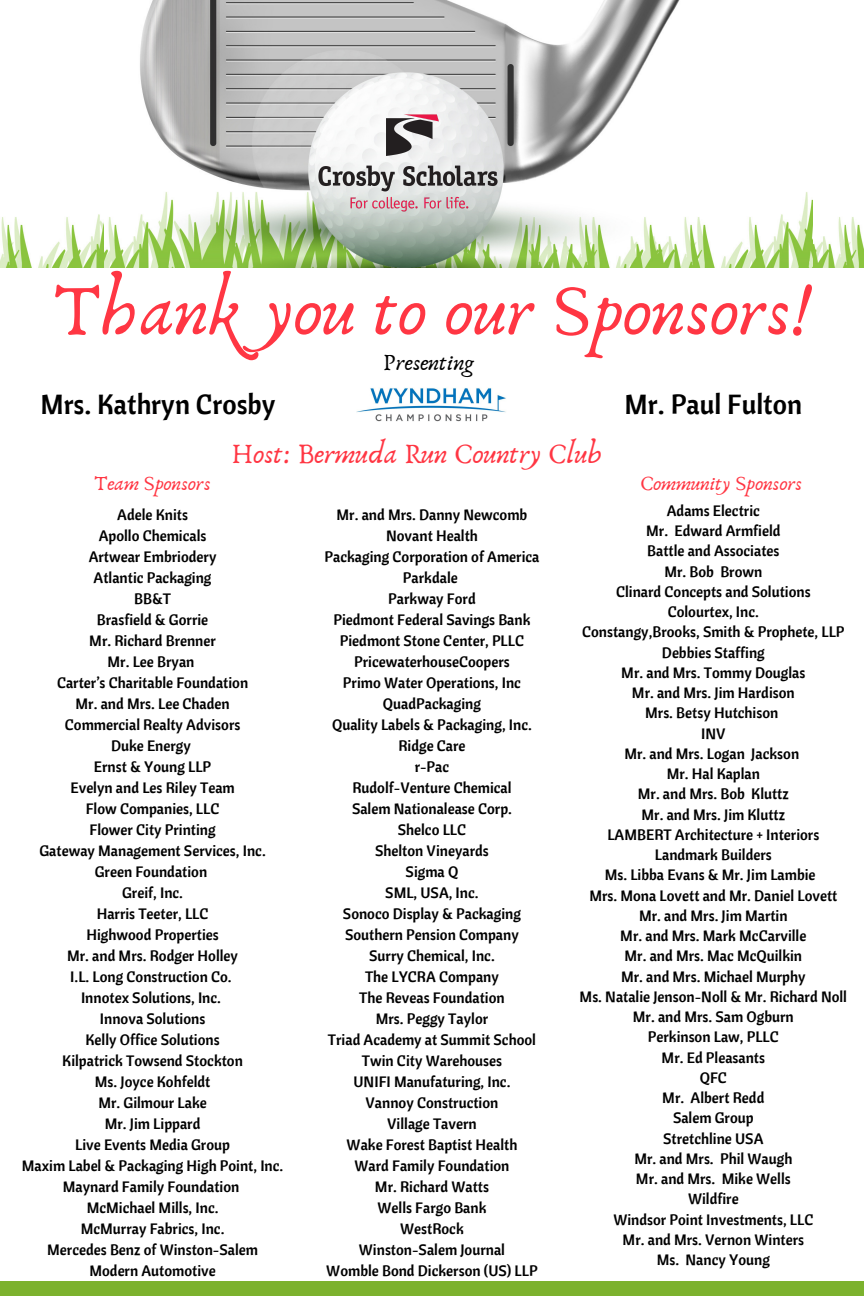
<style>
.page{position:relative;width:864px;height:1296px;background:#fff}
.page>*{position:absolute;margin:0;border:0;box-sizing:border-box;transform-origin:0 0}
.t1{font:75px "Anaktoria";color:#ff3643}
.t2{font:29px "Anaktoria";color:#ff3643}
.t3{font:27.5px "Cantora One";color:#000}
.t4{font:24px "Anaktoria";color:#000}
.t5{font:21px "Anaktoria";color:#ff3643}
.t6{font:15px/21px "Cantora One";color:#000;text-align:center}
</style>
<div class="page">
<img style="left:356px;top:388px;width:150px;height:34px">
<img style="left:812px;top:199px;width:52px;height:68px">
<img style="left:0;top:214px;width:104px;height:53px">
<img style="left:104px;top:0;width:708px;height:267px">
<img style="left:302px;top:105px;width:212px;height:115px">
<div style="left:707px;top:0;width:157px;height:112px;background:#fff"></div>
<div style="left:0;top:1281px;width:864px;height:15px;background:#7cb22e"></div>
<h1 class="t1" style="left:53px;top:265px;width:759px">Thank you to our Sponsors!</h1>
<h3 class="t4" style="left:383px;top:347px;width:93px">Presenting</h3>
<h3 class="t3" style="left:40px;top:387px;width:237px">Mrs. Kathryn Crosby</h3>
<h3 class="t3" style="left:625px;top:387px;width:179px">Mr. Paul Fulton</h3>
<h2 class="t2" style="left:232px;top:436px;width:372px">Host: Bermuda Run Country Club</h2>
<p class="t6" style="left:580px;top:500px;width:269px;line-height:20.2px">Adams Electric<br>Mr. Edward Armfield<br>Battle and Associates<br>Mr. Bob Brown<br>Clinard Concepts and Solutions<br>Colourtex, Inc.<br>Constangy,Brooks, Smith &amp; Prophete, LLP<br>Debbies Staffing<br>Mr. and Mrs. Tommy Douglas<br>Mr. and Mrs. Jim Hardison<br>Mrs. Betsy Hutchison<br>INV<br>Mr. and Mrs. Logan Jackson<br>Mr. Hal Kaplan<br>Mr. and Mrs. Bob Kluttz<br>Mr. and Mrs. Jim Kluttz<br>LAMBERT Architecture + Interiors<br>Landmark Builders<br>Ms. Libba Evans &amp; Mr. Jim Lambie<br>Mrs. Mona Lovett and Mr. Daniel Lovett<br>Mr. and Mrs. Jim Martin<br>Mr. and Mrs. Mark McCarville<br>Mr. and Mrs. Mac McQuilkin<br>Mr. and Mrs. Michael Murphy<br>Ms. Natalie Jenson-Noll &amp; Mr. Richard Noll<br>Mr. and Mrs. Sam Ogburn<br>Perkinson Law, PLLC<br>Mr. Ed Pleasants<br>QFC<br>Mr. Albert Redd<br>Salem Group<br>Stretchline USA<br>Mr. and Mrs. Phil Waugh<br>Mr. and Mrs. Mike Wells<br>Wildfire<br>Windsor Point Investments, LLC<br>Mr. and Mrs. Vernon Winters<br>Ms. Nancy Young</p>
<h3 class="t5" style="left:94px;top:470px;width:118px">Team Sponsors</h3>
<h3 class="t5" style="left:641px;top:470px;width:163px">Community Sponsors</h3>
<p class="t6" style="left:22px;top:503px;width:263px">Adele Knits<br>Apollo Chemicals<br>Artwear Embriodery<br>Atlantic Packaging<br>BB&amp;T<br>Brasfield &amp; Gorrie<br>Mr. Richard Brenner<br>Mr. Lee Bryan<br>Carter’s Charitable Foundation<br>Mr. and Mrs. Lee Chaden<br>Commercial Realty Advisors<br>Duke Energy<br>Ernst &amp; Young LLP<br>Evelyn and Les Riley Team<br>Flow Companies, LLC<br>Flower City Printing<br>Gateway Management Services, Inc.<br>Green Foundation<br>Greif, Inc.<br>Harris Teeter, LLC<br>Highwood Properties<br>Mr. and Mrs. Rodger Holley<br>I.L. Long Construction Co.<br>Innotex Solutions, Inc.<br>Innova Solutions<br>Kelly Office Solutions<br>Kilpatrick Towsend Stockton<br>Ms. Joyce Kohfeldt<br>Mr. Gilmour Lake<br>Mr. Jim Lippard<br>Live Events Media Group<br>Maxim Label &amp; Packaging High Point, Inc.<br>Maynard Family Foundation<br>McMichael Mills, Inc.<br>McMurray Fabrics, Inc.<br>Mercedes Benz of Winston-Salem<br>Modern Automotive</p>
<p class="t6" style="left:325px;top:503px;width:216px">Mr. and Mrs. Danny Newcomb<br>Novant Health<br>Packaging Corporation of America<br>Parkdale<br>Parkway Ford<br>Piedmont Federal Savings Bank<br>Piedmont Stone Center, PLLC<br>PricewaterhouseCoopers<br>Primo Water Operations, Inc<br>QuadPackaging<br>Quality Labels &amp; Packaging, Inc.<br>Ridge Care<br>r-Pac<br>Rudolf-Venture Chemical<br>Salem Nationalease Corp.<br>Shelco LLC<br>Shelton Vineyards<br>Sigma Q<br>SML, USA, Inc.<br>Sonoco Display &amp; Packaging<br>Southern Pension Company<br>Surry Chemical, Inc.<br>The LYCRA Company<br>The Reveas Foundation<br>Mrs. Peggy Taylor<br>Triad Academy at Summit School<br>Twin City Warehouses<br>UNIFI Manufaturing, Inc.<br>Vannoy Construction<br>Village Tavern<br>Wake Forest Baptist Health<br>Ward Family Foundation<br>Mr. Richard Watts<br>Wells Fargo Bank<br>WestRock<br>Winston-Salem Journal<br>Womble Bond Dickerson (US) LLP</p>
</div>
